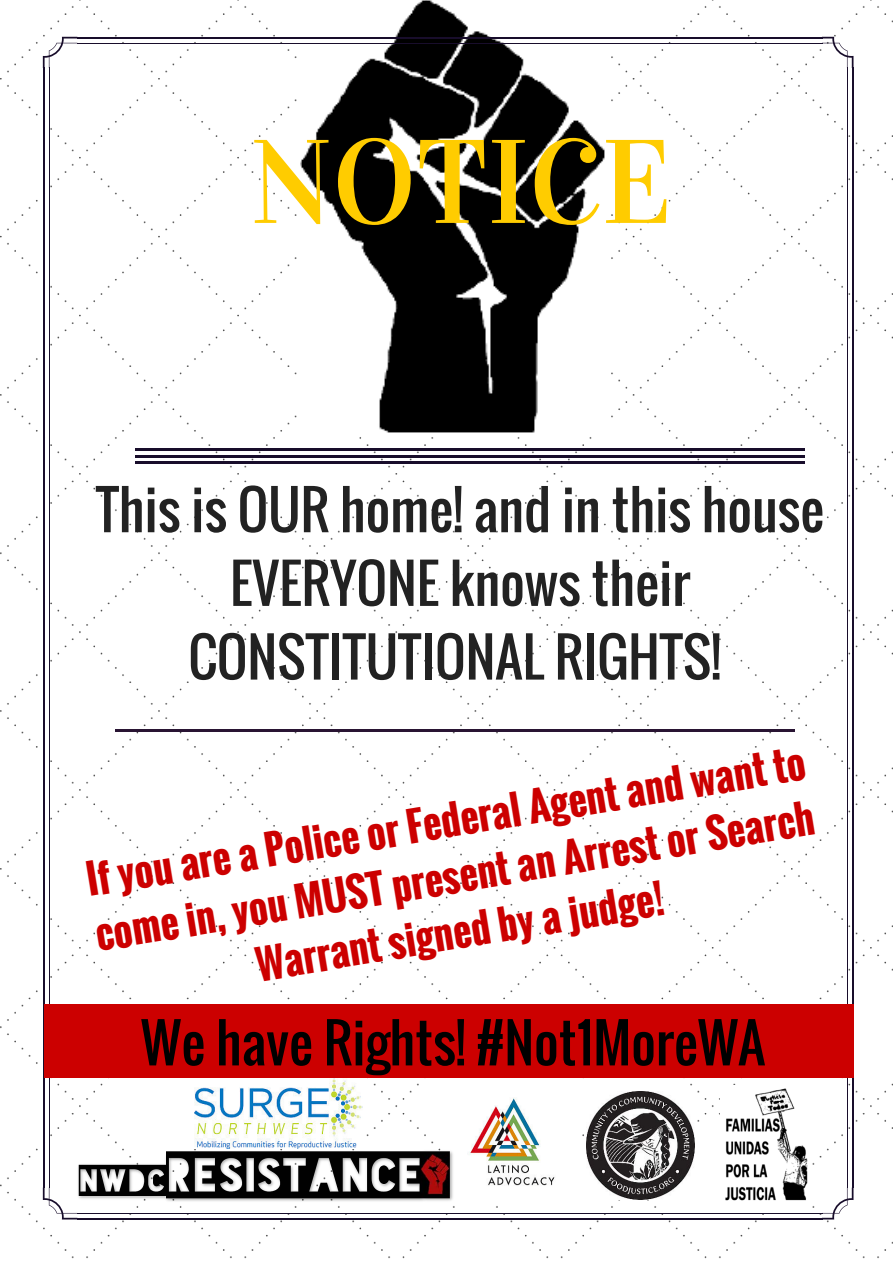
<style>
.page{position:relative;width:893px;height:1262px;background:#fff}
.page>*{position:absolute;margin:0;border:0;box-sizing:border-box;transform-origin:0 0}
.t1{font:119.1px "Vidaloka";color:#fc0}
.t2{font:52.95px/73.7px "Oswald";color:#222;text-align:center}
.t3{font:52.95px "Oswald";color:#000}
.t4{font:700 39.67px/55.7px "Oswald";color:#c00;text-align:center}
</style>
<div class="page">
<img style="left:0;top:0;width:892px;height:1259px">
<img style="left:300px;top:0;width:305px;height:434px">
<svg style="left:43px;top:37px;width:34px;height:31px"></svg>
<hr style="left:49px;top:67px;width:1px;height:1121px;background:#180d2b">
<hr style="left:43px;top:67px;width:2px;height:1121px;background:#180d2b">
<svg style="left:43px;top:1188px;width:34px;height:31px"></svg>
<hr style="left:77px;top:1213px;width:745px;height:1px;background:#180d2b">
<hr style="left:77px;top:1218px;width:745px;height:1px;background:#180d2b">
<svg style="left:821px;top:1188px;width:32px;height:31px"></svg>
<hr style="left:851px;top:67px;width:2px;height:1121px;background:#180d2b">
<hr style="left:846px;top:67px;width:1px;height:1121px;background:#180d2b">
<svg style="left:821px;top:37px;width:32px;height:31px"></svg>
<hr style="left:77px;top:43px;width:745px;height:1px;background:#180d2b">
<hr style="left:77px;top:37px;width:745px;height:2px;background:#180d2b">
<hr style="left:135px;top:448px;width:669px;height:3px;background:#180d2b">
<hr style="left:135px;top:455px;width:669px;height:2px;background:#180d2b">
<hr style="left:135px;top:461px;width:669px;height:3px;background:#180d2b">
<hr style="left:115px;top:729px;width:679px;height:3px;background:#291433">
<div style="left:44px;top:1005px;width:809px;height:73px;background:#c00"></div>
<img style="left:444px;top:1078px;width:137px;height:123px">
<img style="left:586px;top:1092px;width:108px;height:108px">
<img style="left:70px;top:1137px;width:396px;height:73px">
<img style="left:720px;top:1086px;width:89px;height:121px">
<img style="left:194px;top:1079px;width:169px;height:69px">
<h1 class="t1" style="left:250px;top:111px;width:423px">NOTICE</h1>
<h2 class="t2" style="left:96px;top:471px;width:729px">This is OUR home! and in this house<br>EVERYONE knows their<br>CONSTITUTIONAL RIGHTS!</h2>
<p class="t4" style="left:82px;top:849px;width:729px;rotate:-9deg">If you are a Police or Federal Agent and want to come in, you MUST present an Arrest or Search<br>Warrant signed by a judge!</p>
<h2 class="t3" style="left:141px;top:1002px;width:626px">We have Rights! #Not1MoreWA</h2>
</div>
